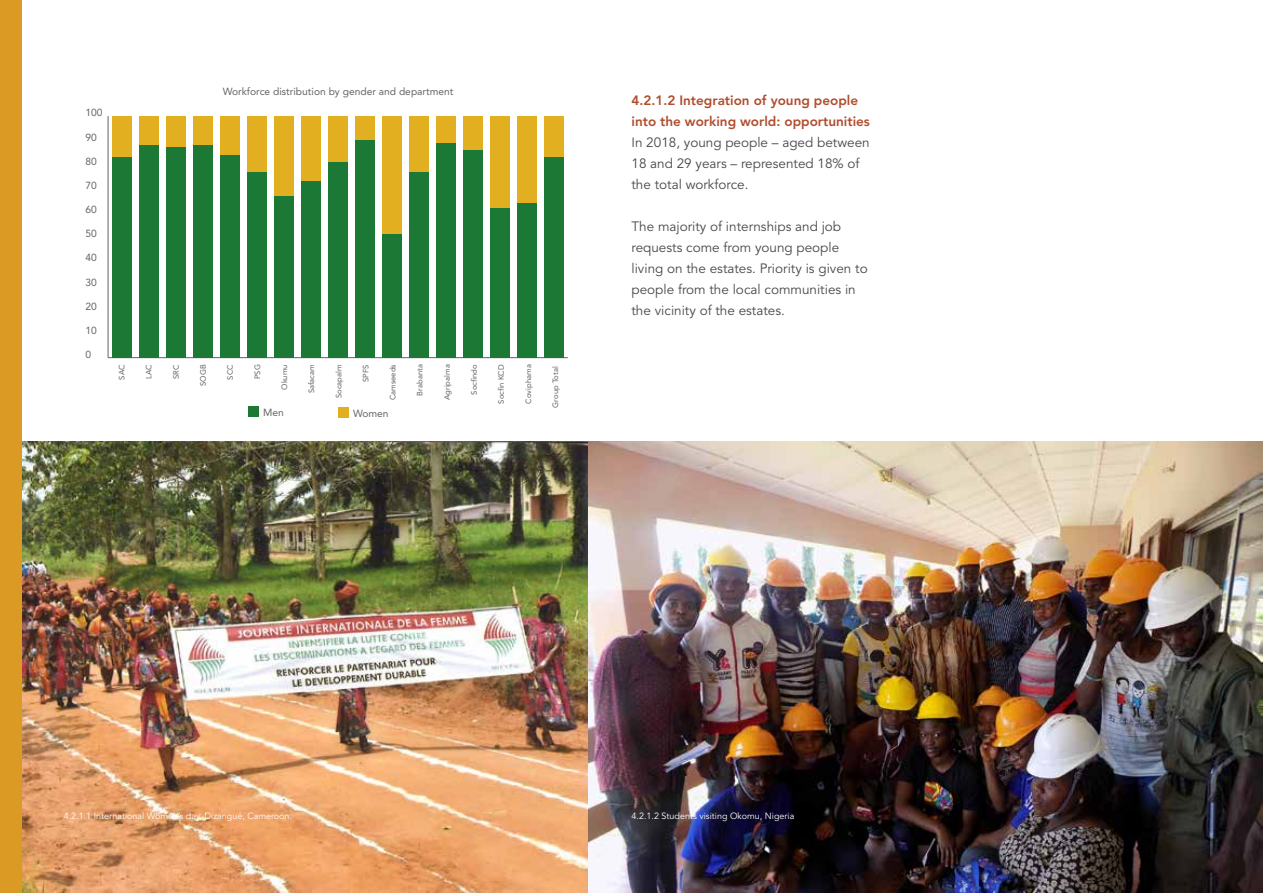
<style>
.page{position:relative;width:1263px;height:893px;background:#fff}
.page>*{position:absolute;margin:0;border:0;box-sizing:border-box;transform-origin:0 0}
.t1{font:13.5px/21px "Avenir LT Std";color:#484848}
.t2{font:800 13.5px/21px "Avenir LT Std";color:#b04c2c}
.t3{font:10.2px "Avenir LT Std";color:#636363}
.t4{font:9px "Avenir LT Std";color:#fff}
.t5{font:7.65px "Avenir LT Std";color:#636363}
</style>
<div class="page">
<hr style="left:108px;top:357px;width:460px;height:1px;background:#636363">
<hr style="left:108px;top:116px;width:1px;height:242px;background:#636363">
<div style="left:112px;top:116px;width:19px;height:41px;background:#e1af20"></div>
<div style="left:139px;top:116px;width:19px;height:29px;background:#e1af20"></div>
<div style="left:166px;top:116px;width:19px;height:32px;background:#e1af20"></div>
<div style="left:193px;top:116px;width:19px;height:29px;background:#e1af20"></div>
<div style="left:220px;top:116px;width:19px;height:39px;background:#e1af20"></div>
<div style="left:247px;top:116px;width:19px;height:56px;background:#e1af20"></div>
<div style="left:274px;top:116px;width:20px;height:80px;background:#e1af20"></div>
<div style="left:301px;top:116px;width:20px;height:65px;background:#e1af20"></div>
<div style="left:328px;top:116px;width:20px;height:46px;background:#e1af20"></div>
<div style="left:355px;top:116px;width:20px;height:24px;background:#e1af20"></div>
<div style="left:382px;top:116px;width:20px;height:118px;background:#e1af20"></div>
<div style="left:409px;top:116px;width:20px;height:56px;background:#e1af20"></div>
<div style="left:436px;top:116px;width:20px;height:27px;background:#e1af20"></div>
<div style="left:463px;top:116px;width:20px;height:34px;background:#e1af20"></div>
<div style="left:490px;top:116px;width:20px;height:92px;background:#e1af20"></div>
<div style="left:517px;top:116px;width:20px;height:87px;background:#e1af20"></div>
<div style="left:544px;top:116px;width:20px;height:41px;background:#e1af20"></div>
<div style="left:112px;top:157px;width:19px;height:201px;background:#1c7835"></div>
<div style="left:139px;top:145px;width:19px;height:213px;background:#1c7835"></div>
<div style="left:166px;top:148px;width:19px;height:210px;background:#1c7835"></div>
<div style="left:193px;top:145px;width:19px;height:213px;background:#1c7835"></div>
<div style="left:220px;top:155px;width:19px;height:203px;background:#1c7835"></div>
<div style="left:247px;top:172px;width:19px;height:186px;background:#1c7835"></div>
<div style="left:274px;top:196px;width:20px;height:162px;background:#1c7835"></div>
<div style="left:301px;top:181px;width:20px;height:177px;background:#1c7835"></div>
<div style="left:328px;top:162px;width:20px;height:196px;background:#1c7835"></div>
<div style="left:355px;top:140px;width:20px;height:218px;background:#1c7835"></div>
<div style="left:382px;top:234px;width:20px;height:124px;background:#1c7835"></div>
<div style="left:409px;top:172px;width:20px;height:186px;background:#1c7835"></div>
<div style="left:436px;top:143px;width:20px;height:215px;background:#1c7835"></div>
<div style="left:463px;top:150px;width:20px;height:208px;background:#1c7835"></div>
<div style="left:490px;top:208px;width:20px;height:150px;background:#1c7835"></div>
<div style="left:517px;top:203px;width:20px;height:155px;background:#1c7835"></div>
<div style="left:544px;top:157px;width:20px;height:201px;background:#1c7835"></div>
<div style="left:248px;top:406px;width:11px;height:11px;background:#1c7835"></div>
<div style="left:338px;top:407px;width:11px;height:11px;background:#e1af20"></div>
<img style="left:21px;top:441px;width:1242px;height:452px">
<div style="left:0;top:0;width:21px;height:893px;background:#da9a23"></div>
<p class="t3" style="left:85px;top:107px;width:19px">100</p>
<p class="t3" style="left:85px;top:131px;width:13px">90</p>
<p class="t3" style="left:85px;top:155px;width:13px">80</p>
<p class="t3" style="left:85px;top:179px;width:13px">70</p>
<p class="t3" style="left:85px;top:204px;width:13px">60</p>
<p class="t3" style="left:85px;top:228px;width:13px">50</p>
<p class="t3" style="left:85px;top:252px;width:13px">40</p>
<p class="t3" style="left:85px;top:276px;width:13px">30</p>
<p class="t3" style="left:85px;top:300px;width:13px">20</p>
<p class="t3" style="left:85px;top:324px;width:13px">10</p>
<p class="t3" style="left:85px;top:349px;width:7px">0</p>
<p class="t3" style="left:223px;top:86px;width:232px">Workforce distribution by gender and department</p>
<p class="t5" style="left:117px;top:380px;width:17px;rotate:-90deg">SAC</p>
<p class="t5" style="left:144px;top:379px;width:16px;rotate:-90deg">LAC</p>
<p class="t5" style="left:172px;top:379px;width:16px;rotate:-90deg">SRC</p>
<p class="t5" style="left:199px;top:386px;width:23px;rotate:-90deg">SOGB</p>
<p class="t5" style="left:226px;top:380px;width:17px;rotate:-90deg">SCC</p>
<p class="t5" style="left:253px;top:379px;width:16px;rotate:-90deg">PSG</p>
<p class="t5" style="left:280px;top:390px;width:27px;rotate:-90deg">Okumu</p>
<p class="t5" style="left:307px;top:393px;width:30px;rotate:-90deg">Safacam</p>
<p class="t5" style="left:334px;top:398px;width:35px;rotate:-90deg">Socapalm</p>
<p class="t5" style="left:361px;top:382px;width:19px;rotate:-90deg">SPFS</p>
<p class="t5" style="left:388px;top:400px;width:37px;rotate:-90deg">Camseeds</p>
<p class="t5" style="left:416px;top:396px;width:33px;rotate:-90deg">Brabanta</p>
<p class="t5" style="left:443px;top:400px;width:37px;rotate:-90deg">Agripalma</p>
<p class="t5" style="left:470px;top:395px;width:32px;rotate:-90deg">Socfindo</p>
<p class="t5" style="left:497px;top:404px;width:41px;rotate:-90deg">Socfin KCD</p>
<p class="t5" style="left:524px;top:404px;width:41px;rotate:-90deg">Coviphama</p>
<p class="t5" style="left:551px;top:408px;width:42px;rotate:-90deg">Group Total</p>
<p class="t3" style="left:263px;top:406px;width:22px">Men</p>
<p class="t3" style="left:353px;top:407px;width:37px">Women</p>
<p class="t2" style="left:631px;top:90px;width:240px">4.2.1.2 Integration of young people into the working world: opportunities</p>
<p class="t1" style="left:631px;top:132px;width:240px">In 2018, young people – aged between<br>18 and 29 years – represented 18% of the total workforce.</p>
<p class="t1" style="left:631px;top:216px;width:238px">The majority of internships and job requests come from young people living on the estates. Priority is given to people from the local communities in the vicinity of the estates.</p>
<p class="t4" style="left:64px;top:811px;width:230px">4.2.1.1 International Women’s day, Dizangué, Cameroon.</p>
<p class="t4" style="left:631px;top:811px;width:164px">4.2.1.2 Students visiting Okomu, Nigeria</p>
</div>
